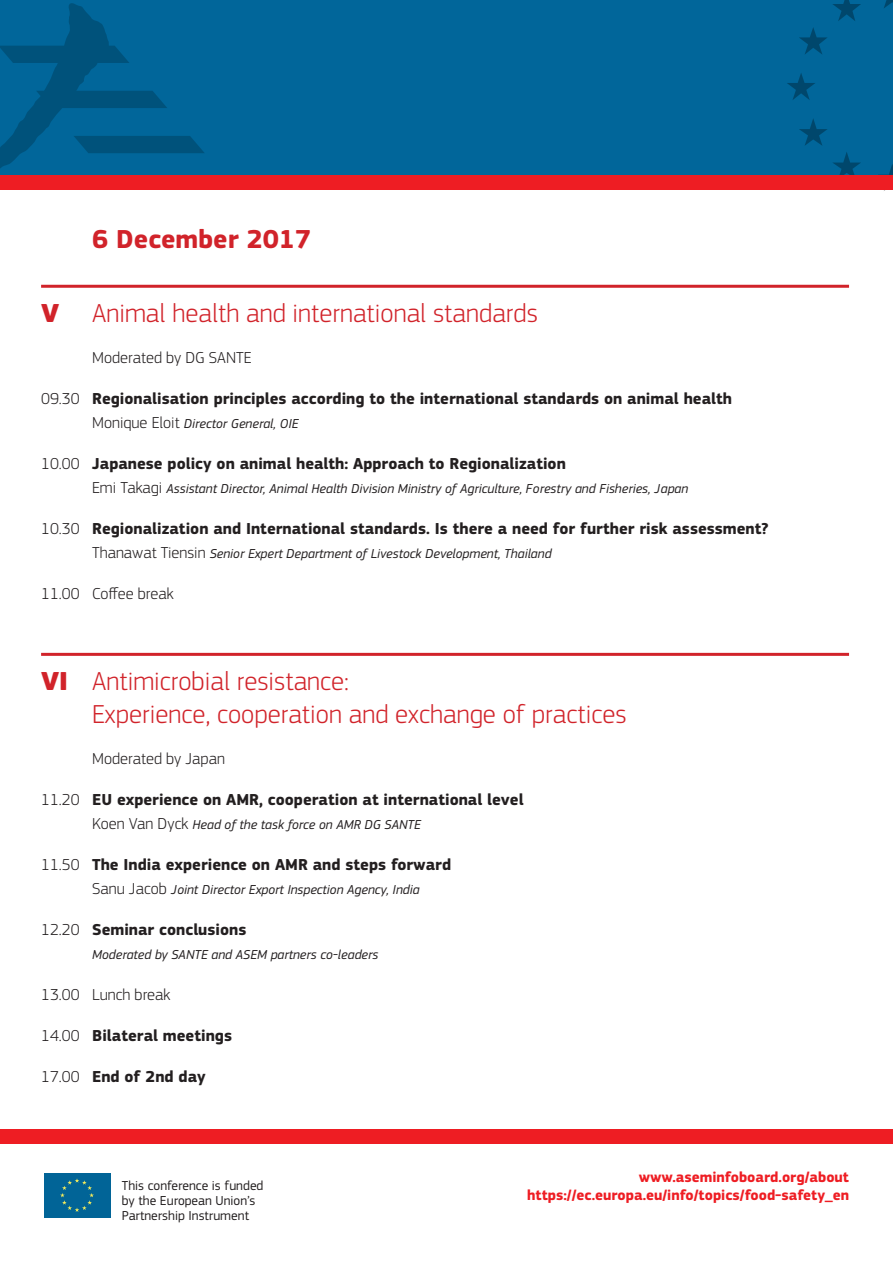
<style>
.page{position:relative;width:893px;height:1263px;background:#fff}
.page>*{position:absolute;margin:0;border:0;box-sizing:border-box;transform-origin:0 0}
.t1{font:300 27px/33px "PF Square Sans Pro";color:#d1232a}
.t2{font:700 27px "PF Square Sans Pro";color:#d1232a}
.t3{font:700 16.5px "PF Square Sans Pro";color:#231f20}
.t4{font:300 16.5px "PF Square Sans Pro";color:#231f20}
.t5{font:700 15px "PF Square Sans Pro";color:#ee1d23}
.t6{font:italic 13.5px "PF Square Sans Pro";color:#231f20}
.t7{font:13.5px/15px "PF Square Sans Pro";color:#231f20}
.s1{font-weight:900}
.s2{font-weight:300}
.s3{font-weight:300;font-style:normal;font-size:16.5px}
</style>
<div class="page">
<div style="left:0;top:0;width:893px;height:182px;background:#01669a"></div>
<svg style="left:0;top:3px;width:204px;height:165px"></svg>
<div style="left:41px;top:1170px;width:72px;height:50px;background:linear-gradient(to right,#fff,#fff)"></div>
<div style="left:44px;top:1173px;width:67px;height:44px;background:#016497"></div>
<svg style="left:60px;top:1178px;width:34px;height:34px"></svg>
<svg style="left:884px;top:0;width:9px;height:8px"></svg>
<svg style="left:833px;top:0;width:28px;height:21px"></svg>
<svg style="left:799px;top:27px;width:28px;height:27px"></svg>
<svg style="left:787px;top:73px;width:28px;height:27px"></svg>
<svg style="left:799px;top:118px;width:28px;height:27px"></svg>
<svg style="left:833px;top:152px;width:28px;height:23px"></svg>
<svg style="left:878px;top:164px;width:15px;height:27px"></svg>
<hr style="left:41px;top:285px;width:808px;height:3px;background:#d1232a">
<hr style="left:41px;top:653px;width:808px;height:3px;background:#d1232a">
<div style="left:0;top:175px;width:893px;height:15px;background:#ee1d23"></div>
<div style="left:0;top:1129px;width:893px;height:15px;background:#ee1d23"></div>
<p class="t2" style="left:92px;top:223px;width:221px">6 December 2017</p>
<p class="t1" style="left:41px;top:296px;width:498px"><span class="s1">V</span> Animal health and international standards</p>
<p class="t4" style="left:92px;top:348px;width:161px">Moderated by DG SANTE</p>
<p class="t3" style="left:41px;top:388px;width:692px"><span class="s2">09.30</span> Regionalisation principles according to the international standards on animal health</p>
<p class="t6" style="left:92px;top:415px;width:208px"><span class="s3">Monique Eloit</span> Director General, OIE</p>
<p class="t3" style="left:41px;top:453px;width:526px"><span class="s2">10.00</span> Japanese policy on animal health: Approach to Regionalization</p>
<p class="t6" style="left:92px;top:480px;width:598px"><span class="s3">Emi Takagi</span> Assistant Director, Animal Health Division Ministry of Agriculture, Forestry and Fisheries, Japan</p>
<p class="t3" style="left:41px;top:518px;width:729px"><span class="s2">10.30</span> Regionalization and International standards. Is there a need for further risk assessment?</p>
<p class="t6" style="left:92px;top:545px;width:461px"><span class="s3">Thanawat Tiensin</span> Senior Expert Department of Livestock Development, Thailand</p>
<p class="t4" style="left:41px;top:584px;width:134px">11.00 Coffee break</p>
<p class="t1" style="left:92px;top:664px;width:536px;text-indent:-51px"><span class="s1">VI</span> Antimicrobial resistance:<br>Experience, cooperation and exchange of practices</p>
<p class="t4" style="left:92px;top:749px;width:134px">Moderated by Japan</p>
<p class="t3" style="left:41px;top:789px;width:484px"><span class="s2">11.20</span> EU experience on AMR, cooperation at international level</p>
<p class="t6" style="left:92px;top:816px;width:330px"><span class="s3">Koen Van Dyck</span> Head of the task force on AMR DG SANTE</p>
<p class="t3" style="left:41px;top:855px;width:412px"><span class="s2">11.50</span> The India experience on AMR and steps forward</p>
<p class="t6" style="left:92px;top:881px;width:329px"><span class="s3">Sanu Jacob</span> Joint Director Export Inspection Agency, India</p>
<p class="t3" style="left:41px;top:920px;width:207px"><span class="s2">12.20</span> Seminar conclusions</p>
<p class="t6" style="left:92px;top:946px;width:288px">Moderated by SANTE and ASEM partners co-leaders</p>
<p class="t4" style="left:41px;top:985px;width:131px">13.00 Lunch break</p>
<p class="t3" style="left:41px;top:1026px;width:192px"><span class="s2">14.00</span> Bilateral meetings</p>
<p class="t3" style="left:41px;top:1067px;width:166px"><span class="s2">17.00</span> End of 2nd day</p>
<p class="t7" style="left:122px;top:1178px;width:143px">This conference is funded by the European Union’s<br>Partnership Instrument</p>
<p class="t5" style="left:639px;top:1168px;width:212px">www.aseminfoboard.org/about</p>
<p class="t5" style="left:527px;top:1186px;width:323px">https://ec.europa.eu/info/topics/food-safety_en</p>
</div>
